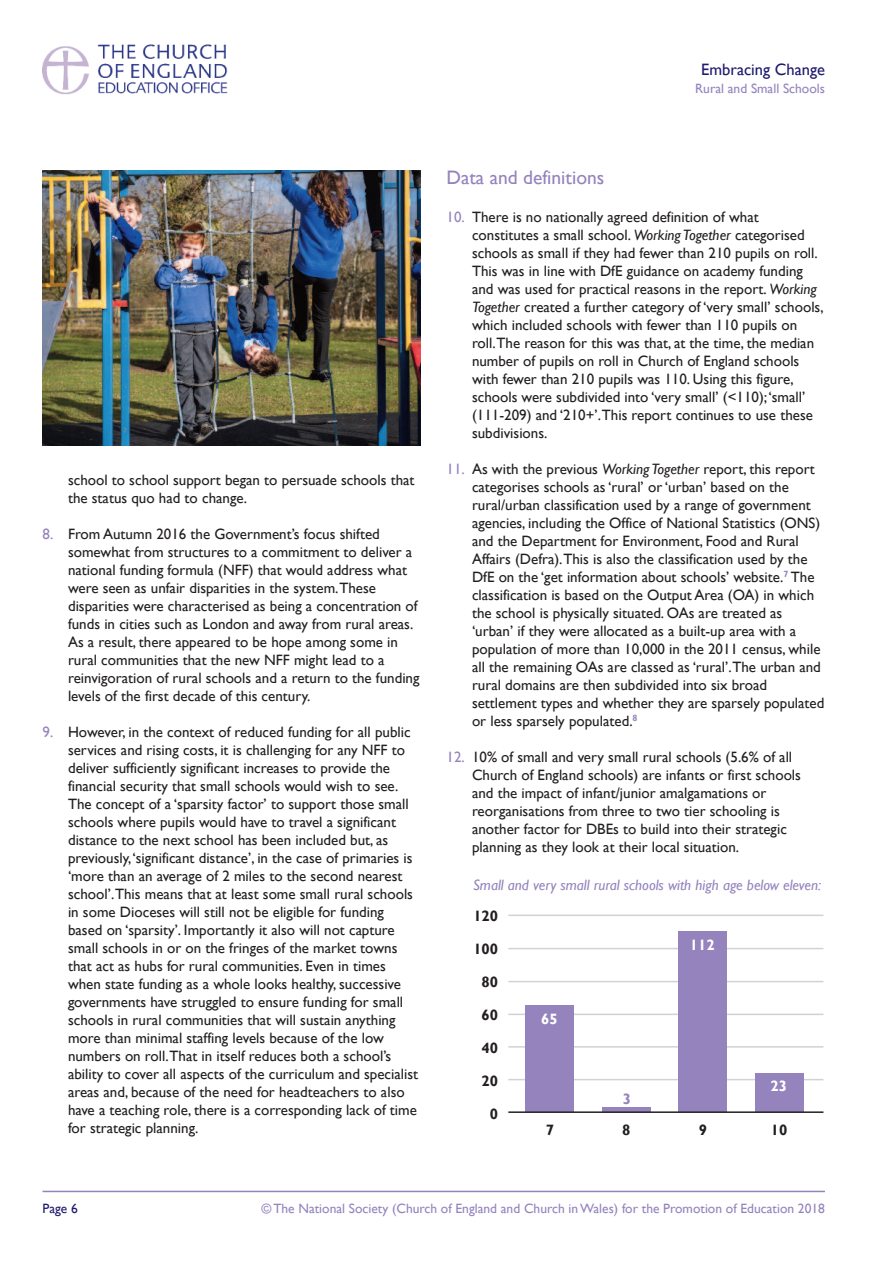
<style>
.page{position:relative;width:893px;height:1263px;background:#fff}
.page>*{position:absolute;margin:0;border:0;box-sizing:border-box;transform-origin:0 0}
.t1{font:19.5px "Gill Sans";color:#9483bd}
.t2{font:16.5px "Gill Sans";color:#1f1a6d}
.t3{font:15px/18px "Gill Sans";color:#231f20}
.t4{font:italic 15px "Gill Sans";color:#9483bd}
.t5{font:700 15px/32.8px "Gill Sans";color:#231f20;text-align:right}
.t6{font:700 15px "Gill Sans";color:#fff}
.t7{font:700 15px "Gill Sans";color:#9483bd}
.t8{font:13.5px "Gill Sans";color:#9483bd}
.t9{font:13.5px "Gill Sans";color:#1f1a6d}
.s1{color:#9483bd}
.s2{font-style:italic}
</style>
<div class="page">
<hr style="left:43px;top:1191px;width:782px;height:1px;background:#9483bd">
<img style="left:43px;top:44px;width:185px;height:51px">
<hr style="left:508px;top:914px;width:315px;height:2px;background:#d1d2d4">
<hr style="left:508px;top:948px;width:315px;height:1px;background:#d1d2d4">
<hr style="left:508px;top:981px;width:315px;height:1px;background:#d1d2d4">
<hr style="left:508px;top:1013px;width:315px;height:2px;background:#d1d2d4">
<hr style="left:508px;top:1046px;width:315px;height:1px;background:#d1d2d4">
<hr style="left:508px;top:1079px;width:315px;height:1px;background:#d1d2d4">
<div style="left:602px;top:1107px;width:48px;height:5px;background:#9483bd"></div>
<div style="left:525px;top:1005px;width:49px;height:107px;background:#9483bd"></div>
<div style="left:678px;top:931px;width:49px;height:181px;background:#9483bd"></div>
<div style="left:754px;top:1073px;width:49px;height:39px;background:#9483bd"></div>
<hr style="left:508px;top:1111px;width:315px;height:2px;background:#231f20">
<img style="left:43px;top:170px;width:378px;height:275px">
<p class="t2" style="left:701px;top:60px;width:125px">Embracing Change</p>
<p class="t8" style="left:695px;top:80px;width:131px">Rural and Small Schools</p>
<p class="t3" style="left:68px;top:471px;width:348px">school to school support began to persuade schools that the status quo had to change.</p>
<p class="t3" style="left:68px;top:525px;width:353px;text-indent:-26px"><span class="s1">8.</span> From Autumn 2016 the Government’s focus shifted somewhat from structures to a commitment to deliver a national funding formula (NFF) that would address what were seen as unfair disparities in the system.These disparities were characterised as being a concentration of funds in cities such as London and away from rural areas.<br>As a result, there appeared to be hope among some in rural communities that the new NFF might lead to a reinvigoration of rural schools and a return to the funding levels of the first decade of this century.</p>
<p class="t3" style="left:68px;top:723px;width:352px;text-indent:-25px"><span class="s1">9.</span> However, in the context of reduced funding for all public services and rising costs, it is challenging for any NFF to deliver sufficiently significant increases to provide the financial security that small schools would wish to see.<br>The concept of a ‘sparsity factor’ to support those small schools where pupils would have to travel a significant distance to the next school has been included but, as previously,‘significant distance’, in the case of primaries is ‘more than an average of 2 miles to the second nearest school’.This means that at least some small rural schools in some Dioceses will still not be eligible for funding based on ‘sparsity’. Importantly it also will not capture small schools in or on the fringes of the market towns that act as hubs for rural communities. Even in times when state funding as a whole looks healthy, successive governments have struggled to ensure funding for small schools in rural communities that will sustain anything more than minimal staffing levels because of the low numbers on roll.That in itself reduces both a school’s ability to cover all aspects of the curriculum and specialist areas and, because of the need for headteachers to also have a teaching role, there is a corresponding lack of time for strategic planning.</p>
<h1 class="t1" style="left:446px;top:165px;width:159px">Data and definitions</h1>
<p class="t3" style="left:472px;top:208px;width:353px;text-indent:-26px"><span class="s1">10.</span> There is no nationally agreed definition of what constitutes a small school. <span class="s2">Working Together</span> categorised schools as small if they had fewer than 210 pupils on roll.<br>This was in line with DfE guidance on academy funding and was used for practical reasons in the report. <span class="s2">Working Together</span> created a further category of ‘very small’ schools, which included schools with fewer than 110 pupils on roll.The reason for this was that, at the time, the median number of pupils on roll in Church of England schools with fewer than 210 pupils was 110. Using this figure, schools were subdivided into ‘very small’ (&lt;110);‘small’ (111-209) and ‘210+’.This report continues to use these subdivisions.</p>
<p class="t3" style="left:472px;top:460px;width:354px;text-indent:-26px"><span class="s1">11.</span> As with the previous <span class="s2">Working Together</span> report, this report categorises schools as ‘rural’ or ‘urban’ based on the rural/urban classification used by a range of government agencies, including the Office of National Statistics (ONS) and the Department for Environment, Food and Rural Affairs (Defra).This is also the classification used by the DfE on the ‘get information about schools’ website.<sup>7</sup> The classification is based on the Output Area (OA) in which the school is physically situated. OAs are treated as ‘urban’ if they were allocated as a built-up area with a population of more than 10,000 in the 2011 census, while all the remaining OAs are classed as ‘rural’.The urban and rural domains are then subdivided into six broad settlement types and whether they are sparsely populated or less sparsely populated.<sup>8</sup></p>
<p class="t3" style="left:472px;top:748px;width:331px;text-indent:-26px"><span class="s1">12.</span> 10% of small and very small rural schools (5.6% of all Church of England schools) are infants or first schools and the impact of infant/junior amalgamations or reorganisations from three to two tier schooling is another factor for DBEs to build into their strategic planning as they look at their local situation.</p>
<p class="t4" style="left:473px;top:876px;width:350px">Small and very small rural schools with high age below eleven:</p>
<p class="t5" style="left:473px;top:900px;width:26px">120<br>100<br>80<br>60<br>40<br>20<br>0</p>
<p class="t5" style="left:546px;top:1113px;width:10px">7</p>
<p class="t5" style="left:622px;top:1113px;width:10px">8</p>
<p class="t5" style="left:699px;top:1113px;width:10px">9</p>
<p class="t5" style="left:771px;top:1113px;width:18px">10</p>
<p class="t6" style="left:690px;top:936px;width:26px">112</p>
<p class="t6" style="left:541px;top:1009px;width:18px">65</p>
<p class="t6" style="left:770px;top:1077px;width:18px">23</p>
<p class="t7" style="left:623px;top:1090px;width:10px">3</p>
<p class="t9" style="left:43px;top:1201px;width:37px">Page 6</p>
<p class="t8" style="left:261px;top:1201px;width:565px">© The National Society (Church of England and Church inWales) for the Promotion of Education 2018</p>
</div>
